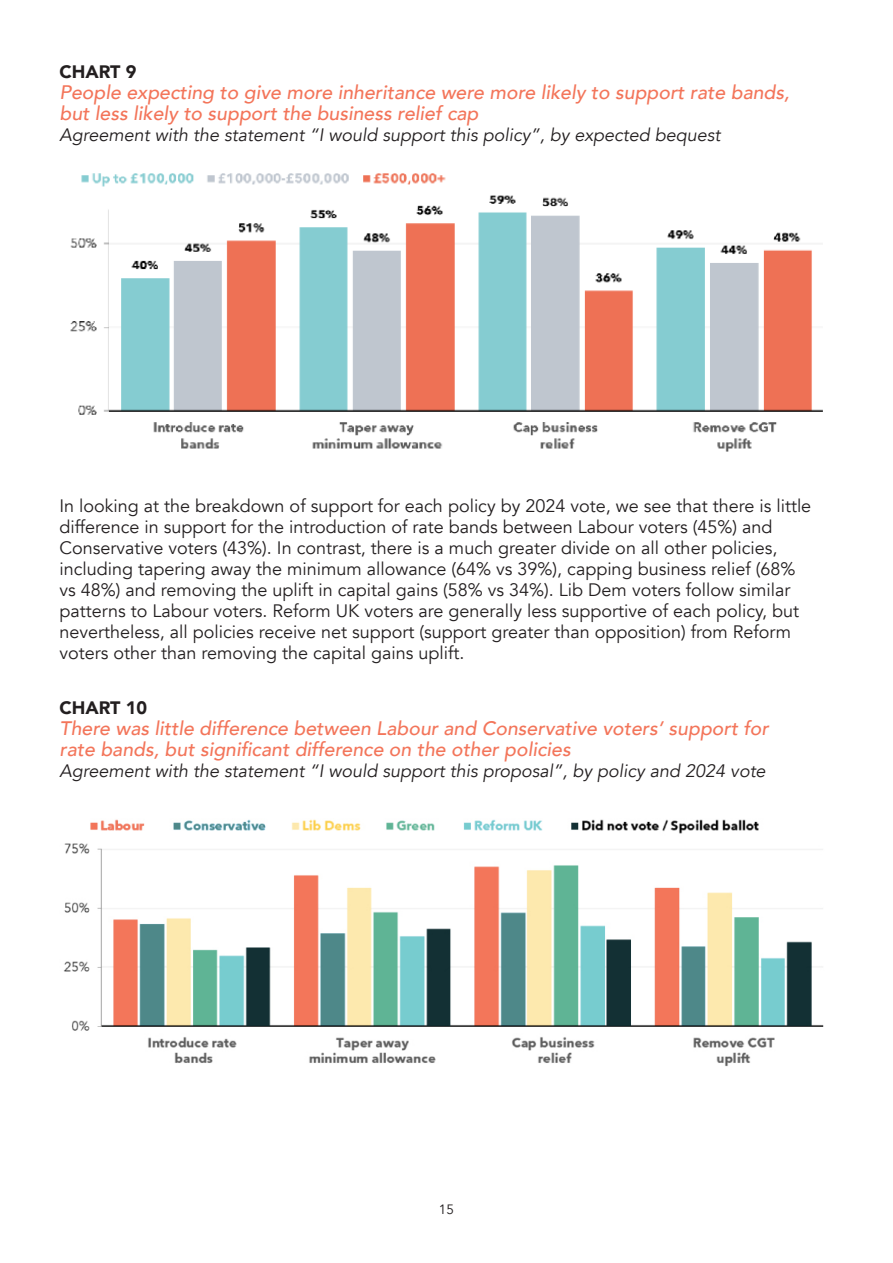
<style>
.page{position:relative;width:893px;height:1263px;background:#fff}
.page>*{position:absolute;margin:0;border:0;box-sizing:border-box;transform-origin:0 0}
.Body{font:italic 500 19.5px/21px "Avenir";color:#f3755a}
.Body-2{font:18px/21px "Avenir";color:#231f20}
.Body-3{font:italic 18px "Avenir";color:#231f20}
.Body-4{font:900 18px "Avenir";color:#231f20}
.t1{font:13.5px "Avenir";color:#231f20}
</style>
<div class="page">
<img style="left:70px;top:173px;width:753px;height:279px">
<img style="left:64px;top:819px;width:760px;height:248px">
<p class="Body-4" style="left:60px;top:56px;width:78px">CHART 9</p>
<p class="Body" style="left:60px;top:82px;width:732px">People expecting to give more inheritance were more likely to support rate bands, but less likely to support the business relief cap</p>
<p class="Body-3" style="left:60px;top:124px;width:663px">Agreement with the statement “I would support this policy”, by expected bequest</p>
<p class="Body-2" style="left:60px;top:495px;width:753px">In looking at the breakdown of support for each policy by 2024 vote, we see that there is little difference in support for the introduction of rate bands between Labour voters (45%) and Conservative voters (43%). In contrast, there is a much greater divide on all other policies, including tapering away the minimum allowance (64% vs 39%), capping business relief (68% vs 48%) and removing the uplift in capital gains (58% vs 34%). Lib Dem voters follow similar patterns to Labour voters. Reform UK voters are generally less supportive of each policy, but nevertheless, all policies receive net support (support greater than opposition) from Reform voters other than removing the capital gains uplift.</p>
<p class="Body-4" style="left:60px;top:692px;width:89px">CHART 10</p>
<p class="Body" style="left:60px;top:718px;width:711px">There was little difference between Labour and Conservative voters’ support for rate bands, but significant difference on the other policies</p>
<p class="Body-3" style="left:60px;top:760px;width:708px">Agreement with the statement “I would support this proposal”, by policy and 2024 vote</p>
<p class="t1" style="left:439px;top:1201px;width:17px">15</p>
</div>
